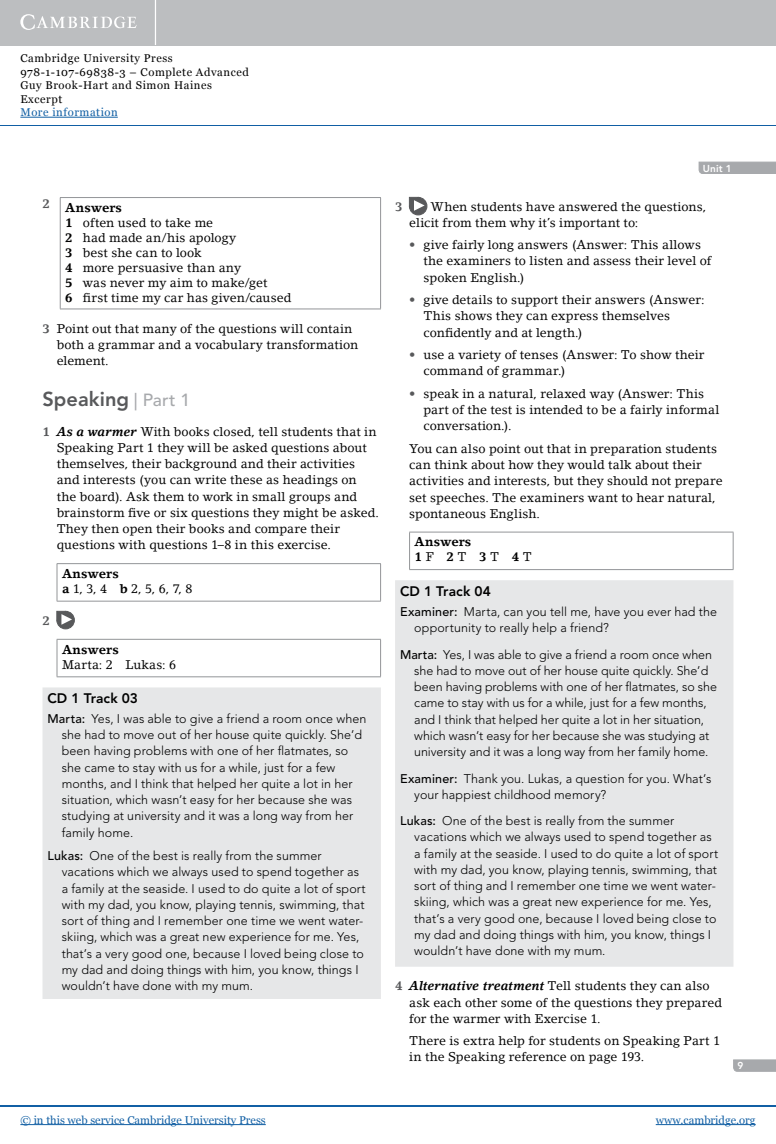
<style>
.page{position:relative;width:776px;height:1144px;background:#fff}
.page>*{position:absolute;margin:0;border:0;box-sizing:border-box;transform-origin:0 0}
.t1{font:800 20px "Avenir LT Std";color:#58595b}
.t2{font:800 13.75px "Avenir LT Std";letter-spacing:.005em;color:#000}
.t3{font:300 12.5px/16.2px "Avenir LT Std";letter-spacing:.005em;color:#000}
.t4{font:12.5px/16.2px "Lino Letter Std";letter-spacing:.005em;color:#000}
.t5{font:700 12.5px/15px "Lino Letter Std";letter-spacing:.015em;color:#000}
.t6{font:700 12.5px "Lino Letter Std";color:#58595b}
.t7{font:11.25px/13.4px "Georgia";letter-spacing:.05em;color:#000}
.t8{font:11.25px "Georgia";color:#115fa4}
.t9{font:11.25px "Georgia";letter-spacing:.05em;color:#115fa4}
.t10{font:800 10px "Avenir LT Std";color:#fff}
.s1{font-weight:700}
.s2{font-weight:700;color:#58595b}
.s3{font-weight:500;font-size:17.5px;color:#a7a9ac}
.s4{font-weight:700;font-style:italic}
.s5{font-weight:500}
.s6{font-weight:400}
</style>
<div class="page">
<div style="left:0;top:0;width:776px;height:45px;background:#bcbec0"></div>
<hr style="left:155px;top:0;width:1px;height:45px;background:#fff">
<svg style="left:20px;top:14px;width:117px;height:16px"></svg>
<hr style="left:20px;top:117px;width:98px;height:1px;background:#115fa4">
<hr style="left:0;top:125px;width:776px;height:1px;background:#115fa4">
<hr style="left:0;top:1104px;width:776px;height:1px;background:#115fa4">
<hr style="left:20px;top:1124px;width:246px;height:1px;background:#115fa4">
<hr style="left:656px;top:1124px;width:100px;height:1px;background:#115fa4">
<svg style="left:733px;top:1059px;width:43px;height:12px"></svg>
<svg style="left:699px;top:162px;width:77px;height:12px"></svg>
<hr style="left:60px;top:197px;width:321px;height:1px;background:#939598">
<hr style="left:60px;top:198px;width:1px;height:110px;background:#939598">
<hr style="left:380px;top:198px;width:1px;height:110px;background:#939598">
<hr style="left:60px;top:308px;width:321px;height:1px;background:#939598">
<hr style="left:57px;top:563px;width:324px;height:1px;background:#939598">
<hr style="left:57px;top:564px;width:1px;height:36px;background:#939598">
<hr style="left:380px;top:564px;width:1px;height:36px;background:#939598">
<hr style="left:57px;top:600px;width:324px;height:1px;background:#939598">
<svg style="left:57px;top:611px;width:18px;height:18px"></svg>
<hr style="left:57px;top:639px;width:324px;height:1px;background:#939598">
<hr style="left:57px;top:639px;width:1px;height:37px;background:#939598">
<hr style="left:380px;top:639px;width:1px;height:37px;background:#939598">
<hr style="left:57px;top:676px;width:324px;height:1px;background:#939598">
<div style="left:43px;top:687px;width:338px;height:311px;background:#e6e7e8"></div>
<svg style="left:409px;top:197px;width:18px;height:18px"></svg>
<hr style="left:409px;top:531px;width:324px;height:1px;background:#939598">
<hr style="left:409px;top:532px;width:1px;height:37px;background:#939598">
<hr style="left:733px;top:532px;width:1px;height:37px;background:#939598">
<hr style="left:409px;top:569px;width:324px;height:1px;background:#939598">
<div style="left:395px;top:580px;width:338px;height:386px;background:#e6e7e8"></div>
<p class="t7" style="left:20px;top:52px;width:230px">Cambridge University Press<br>978-1-107-69838-3 – Complete Advanced<br>Guy Brook-Hart and Simon Haines<br>Excerpt</p>
<p class="t9" style="left:20px;top:105px;width:99px">More information</p>
<p class="t4" style="left:65px;top:200px;width:228px;line-height:15px;text-indent:-23px"><sup>2</sup> <span class="s1">Answers<br>1</span> often used to take me<br><span class="s1">2</span> had made an/his apology<br><span class="s1">3</span> best she can to look<br><span class="s1">4</span> more persuasive than any<br><span class="s1">5</span> was never my aim to make/get<br><span class="s1">6</span> first time my car has given/caused</p>
<p class="t4" style="left:57px;top:320px;width:303px;text-indent:-14px"><span class="s2">3</span> Point out that many of the questions will contain both a grammar and a vocabulary transformation element.</p>
<h1 class="t1" style="left:43px;top:387px;width:149px">Speaking <span class="s3">| Part 1</span></h1>
<p class="t4" style="left:57px;top:423px;width:324px;text-indent:-14px"><span class="s2">1</span> <span class="s4">As a warmer</span> With books closed, tell students that in Speaking Part 1 they will be asked questions about themselves, their background and their activities and interests (you can write these as headings on the board). Ask them to work in small groups and brainstorm five or six questions they might be asked.<br>They then open their books and compare their questions with questions 1–8 in this exercise.</p>
<p class="t4" style="left:62px;top:566px;width:132px;line-height:15px"><span class="s1">Answers<br>a</span> 1, 3, 4 <span class="s1">b</span> 2, 5, 6, 7, 8</p>
<p class="t6" style="left:43px;top:613px;width:9px">2</p>
<p class="t5" style="left:62px;top:641px;width:58px">Answers</p>
<p class="t4" style="left:62px;top:656px;width:116px">Marta: 2 Lukas: 6</p>
<p class="t2" style="left:48px;top:689px;width:92px">CD 1 Track 03</p>
<p class="t3" style="left:62px;top:710px;width:306px;text-indent:-14px"><span class="s5">Marta:</span> Yes, I was able to give a friend a room once when she had to move out of her house quite quickly. She’d been having problems with one of her flatmates, so she came to stay with us for a while, just for a few months, and I think that helped her quite a lot in her situation, which wasn’t easy for her because she was studying at university and it was a long way from her family home.</p>
<p class="t3" style="left:62px;top:847px;width:306px;text-indent:-14px"><span class="s5">Lukas:</span> One of the best is really from the summer vacations which we always used to spend together as a family at the seaside. I used to do quite a lot of sport with my dad, you know, playing tennis, swimming, that sort of thing and I remember one time we went water&shy;skiing, which was a great new experience for me. Yes, that’s a very good one, because I loved being close to my dad and doing things with him, you know, things I wouldn’t have done with my mum.</p>
<p class="t10" style="left:703px;top:162px;width:30px">Unit 1</p>
<p class="t6" style="left:395px;top:199px;width:9px">3</p>
<p class="t4" style="left:409px;top:198px;width:298px;text-indent:21px">When students have answered the questions, elicit from them why it’s important to:</p>
<p class="t4" style="left:423px;top:236px;width:290px;text-indent:-14px"><span class="s2">•</span> give fairly long answers (Answer: This allows the examiners to listen and assess their level of spoken English.)</p>
<p class="t4" style="left:423px;top:291px;width:283px;text-indent:-14px"><span class="s2">•</span> give details to support their answers (Answer:<br>This shows they can express themselves confidently and at length.)</p>
<p class="t4" style="left:423px;top:346px;width:283px;text-indent:-14px"><span class="s2">•</span> use a variety of tenses (Answer: To show their command of grammar.)</p>
<p class="t4" style="left:423px;top:385px;width:297px;text-indent:-14px"><span class="s2">•</span> speak in a natural, relaxed way (Answer: This part of the test is intended to be a fairly informal conversation.).</p>
<p class="t4" style="left:409px;top:440px;width:315px">You can also point out that in preparation students can think about how they would talk about their activities and interests, but they should not prepare set speeches. The examiners want to hear natural, spontaneous English.</p>
<p class="t5" style="left:415px;top:534px;width:119px">Answers<br>1 <span class="s6">F</span>2 <span class="s6">T</span>3 <span class="s6">T</span>4 <span class="s6">T</span></p>
<p class="t2" style="left:400px;top:582px;width:92px">CD 1 Track 04</p>
<p class="t3" style="left:414px;top:603px;width:304px;text-indent:-14px"><span class="s5">Examiner:</span> Marta, can you tell me, have you ever had the opportunity to really help a friend?</p>
<p class="t3" style="left:414px;top:646px;width:304px;text-indent:-14px"><span class="s5">Marta:</span> Yes, I was able to give a friend a room once when she had to move out of her house quite quickly. She’d been having problems with one of her flatmates, so she came to stay with us for a while, just for a few months, and I think that helped her quite a lot in her situation, which wasn’t easy for her because she was studying at university and it was a long way from her family home.</p>
<p class="t3" style="left:414px;top:770px;width:299px;text-indent:-14px"><span class="s5">Examiner:</span> Thank you. Lukas, a question for you. What’s your happiest childhood memory?</p>
<p class="t3" style="left:414px;top:812px;width:306px;text-indent:-14px"><span class="s5">Lukas:</span> One of the best is really from the summer vacations which we always used to spend together as a family at the seaside. I used to do quite a lot of sport with my dad, you know, playing tennis, swimming, that sort of thing and I remember one time we went water&shy;skiing, which was a great new experience for me. Yes, that’s a very good one, because I loved being close to my dad and doing things with him, you know, things I wouldn’t have done with my mum.</p>
<p class="t4" style="left:409px;top:977px;width:314px;text-indent:-14px"><span class="s2">4</span> <span class="s4">Alternative treatment</span> Tell students they can also ask each other some of the questions they prepared for the warmer with Exercise 1.</p>
<p class="t4" style="left:409px;top:1031px;width:312px">There is extra help for students on Speaking Part 1 in the Speaking reference on page 193.</p>
<p class="t10" style="left:737px;top:1059px;width:7px">9</p>
<p class="t8" style="left:20px;top:1112px;width:247px">© in this web service Cambridge University Press</p>
<p class="t8" style="left:656px;top:1112px;width:101px">www.cambridge.org</p>
</div>
